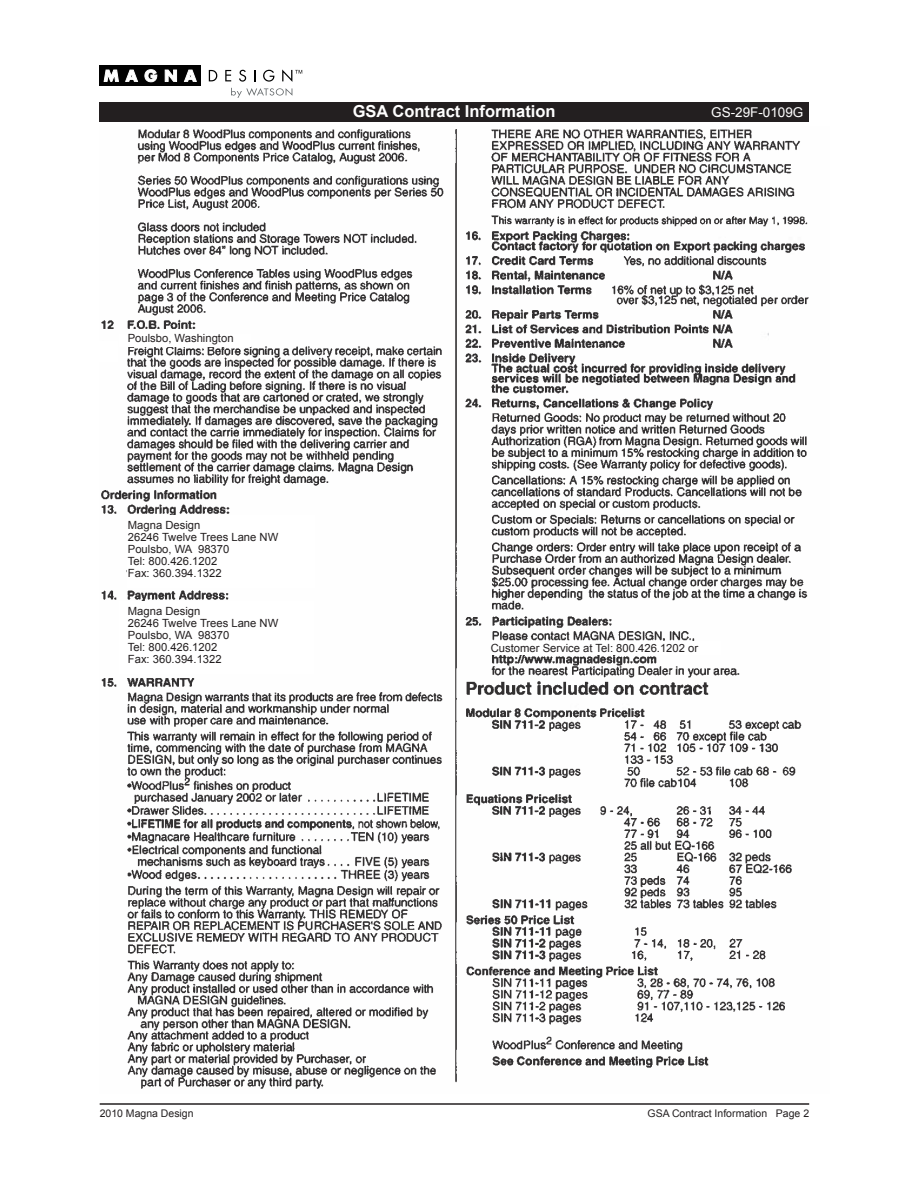
<style>
.page{position:relative;width:918px;height:1188px;background:#fff}
.page>*{position:absolute;margin:0;border:0;box-sizing:border-box;transform-origin:0 0}
.t1{font:700 16.5px "Arial";color:#fff}
.t2{font:13.5px "Arial";color:#fff}
.t3{font:11.25px/12px "Arial";color:#231f20}
.t4{font:10.5px "Arial";color:#231f20}
</style>
<div class="page">
<img style="left:101px;top:129px;width:708px;height:960px">
<img style="left:101px;top:328px;width:15px;height:13px">
<div style="left:100px;top:102px;width:709px;height:20px;background:#231f20"></div>
<div style="left:100px;top:66px;width:101px;height:20px;background:#020202"></div>
<svg style="left:104px;top:69px;width:15px;height:13px"></svg>
<svg style="left:125px;top:70px;width:13px;height:12px"></svg>
<svg style="left:144px;top:69px;width:13px;height:13px"></svg>
<svg style="left:165px;top:70px;width:12px;height:12px"></svg>
<svg style="left:184px;top:70px;width:13px;height:12px"></svg>
<svg style="left:209px;top:70px;width:8px;height:11px"></svg>
<svg style="left:225px;top:70px;width:6px;height:11px"></svg>
<svg style="left:239px;top:70px;width:7px;height:12px"></svg>
<svg style="left:263px;top:70px;width:11px;height:12px"></svg>
<svg style="left:231px;top:88px;width:61px;height:10px"></svg>
<svg style="left:282px;top:69px;width:20px;height:13px"></svg>
<div style="left:127px;top:516px;width:187px;height:72px;background:#fff"></div>
<div style="left:120px;top:601px;width:194px;height:73px;background:#fff"></div>
<div style="left:119px;top:334px;width:132px;height:12px;background:#fff"></div>
<div style="left:100px;top:341px;width:18px;height:21px;background:#fff"></div>
<div style="left:491px;top:641px;width:230px;height:14px;background:#fff"></div>
<hr style="left:100px;top:1103px;width:709px;height:2px;background:#231f20">
<h1 class="t1" style="left:353px;top:100px;width:204px">GSA Contract Information</h1>
<p class="t2" style="left:711px;top:104px;width:94px">GS-29F-0109G</p>
<p class="t3" style="left:128px;top:332px;width:107px">Poulsbo, Washington</p>
<p class="t3" style="left:128px;top:519px;width:152px">Magna Design<br>26246 Twelve Trees Lane NW<br>Poulsbo, WA 98370<br>Tel: 800.426.1202<br>Fax: 360.394.1322</p>
<p class="t3" style="left:128px;top:605px;width:152px">Magna Design<br>26246 Twelve Trees Lane NW<br>Poulsbo, WA 98370<br>Tel: 800.426.1202<br>Fax: 360.394.1322</p>
<p class="t3" style="left:491px;top:642px;width:209px">Customer Service at Tel: 800.426.1202 or</p>
<p class="t4" style="left:100px;top:1106px;width:95px">2010 Magna Design</p>
<p class="t4" style="left:648px;top:1106px;width:163px">GSA Contract Information Page 2</p>
</div>
